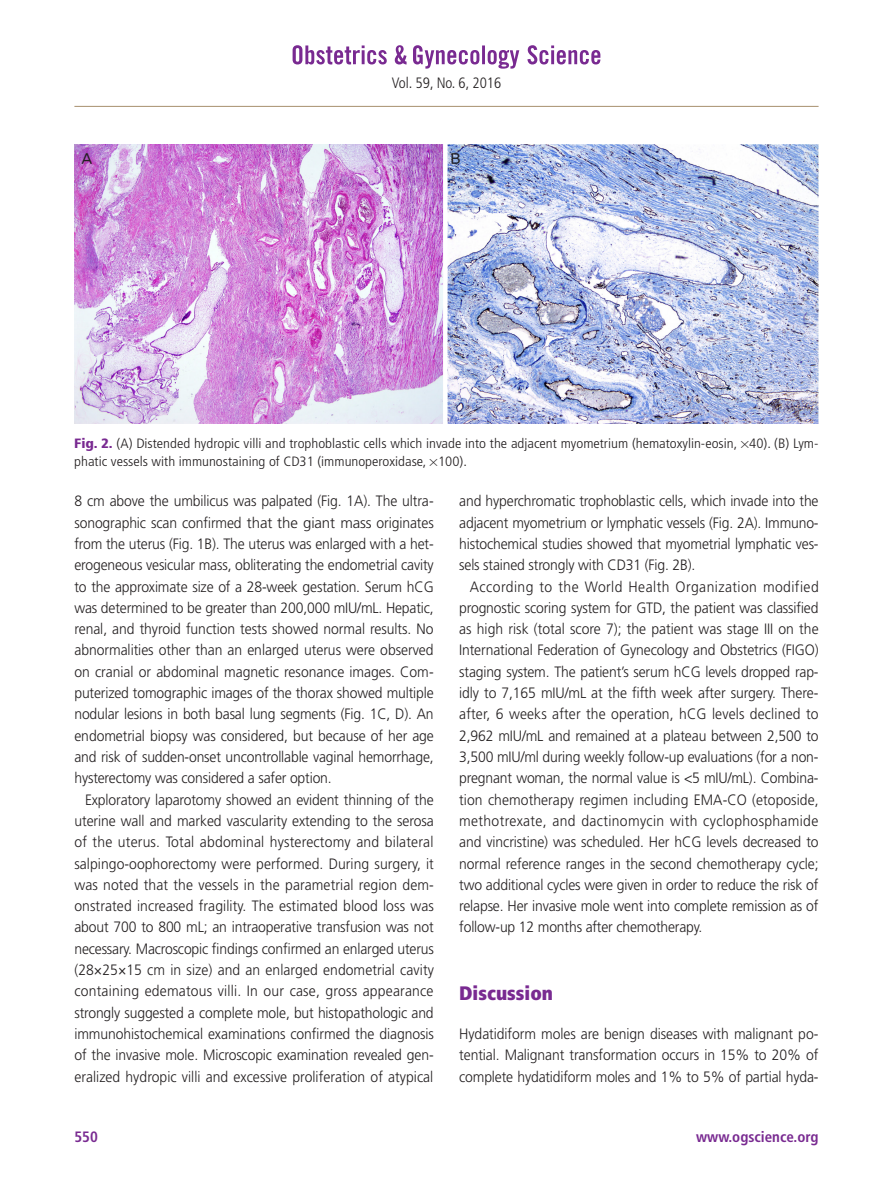
<style>
.page{position:relative;width:893px;height:1191px;background:#fff}
.page>*{position:absolute;margin:0;border:0;box-sizing:border-box;transform-origin:0 0}
.제목1-보라{font:900 condensed 19.5px "Frutiger LT Std";color:#792a91}
.본문_영문{font:300 15px/21.3px "Frutiger LT Std";letter-spacing:-.01em;color:#231f20;text-align:justify;scale:.93 1}
.제목밑_본문{font:300 15px/21.3px "Frutiger LT Std";letter-spacing:-.01em;color:#231f20;text-align:justify;scale:.93 1}
.t1{font:700 condensed 15px "Frutiger LT Std";color:#792a91}
.t2{font:300 condensed 15px "Frutiger LT Std";color:#231f20}
.그림A-B{font:15px "YDIYGO330";color:#231f20}
.그림타이틀{font:300 condensed 13.5px/18px "Frutiger LT Std";color:#231f20;scale:1.1 1}
.s1{font-weight:900;color:#792a91}
.s2{font-family:"Myriad Pro";font-stretch:normal}
</style>
<div class="page">
<hr style="left:74px;top:106px;width:745px;height:1px;background:#ad9676">
<svg style="left:527px;top:45px;width:73px;height:19px"></svg>
<svg style="left:413px;top:45px;width:106px;height:24px"></svg>
<svg style="left:293px;top:45px;width:114px;height:19px"></svg>
<img style="left:74px;top:145px;width:745px;height:278px">
<div style="left:443px;top:140px;width:5px;height:294px;background:#fff"></div>
<p class="t2" style="left:392px;top:74px;width:111px">Vol. 59, No. 6, 2016</p>
<p class="그림A-B" style="left:82px;top:150px;width:11px">A</p>
<p class="그림A-B" style="left:451px;top:150px;width:11px">B</p>
<p class="그림타이틀" style="left:74px;top:434px;width:678px"><span class="s1">Fig. 2.</span> (A) Distended hydropic villi and trophoblastic cells which invade into the adjacent myometrium (hematoxylin-eosin, <span class="s2">×</span>40). (B) Lym&shy;phatic vessels with immunostaining of CD31 (immunoperoxidase, <span class="s2">×</span>100).</p>
<p class="본문_영문" style="left:74px;top:491px;width:388px">8 cm above the umbilicus was palpated (Fig. 1A). The ultra&shy;sonographic scan confirmed that the giant mass originates from the uterus (Fig. 1B). The uterus was enlarged with a het&shy;erogeneous vesicular mass, obliterating the endometrial cavity to the approximate size of a 28-week gestation. Serum hCG was determined to be greater than 200,000 mIU/mL. Hepatic, renal, and thyroid function tests showed normal results. No abnormalities other than an enlarged uterus were observed on cranial or abdominal magnetic resonance images. Com&shy;puterized tomographic images of the thorax showed multiple nodular lesions in both basal lung segments (Fig. 1C, D). An endometrial biopsy was considered, but because of her age and risk of sudden-onset uncontrollable vaginal hemorrhage, hysterectomy was considered a safer option.</p>
<p class="본문_영문" style="left:74px;top:789px;width:388px;text-indent:11px">Exploratory laparotomy showed an evident thinning of the uterine wall and marked vascularity extending to the serosa of the uterus. Total abdominal hysterectomy and bilateral salpingo-oophorectomy were performed. During surgery, it was noted that the vessels in the parametrial region dem&shy;onstrated increased fragility. The estimated blood loss was about 700 to 800 mL; an intraoperative transfusion was not necessary. Macroscopic findings confirmed an enlarged uterus (28×25×15 cm in size) and an enlarged endometrial cavity containing edematous villi. In our case, gross appearance strongly suggested a complete mole, but histopathologic and immunohistochemical examinations confirmed the diagnosis of the invasive mole. Microscopic examination revealed gen&shy;eralized hydropic villi and excessive proliferation of atypical</p>
<p class="본문_영문" style="left:459px;top:491px;width:388px">and hyperchromatic trophoblastic cells, which invade into the adjacent myometrium or lymphatic vessels (Fig. 2A). Immuno&shy;histochemical studies showed that myometrial lymphatic ves&shy;sels stained strongly with CD31 (Fig. 2B).</p>
<p class="본문_영문" style="left:459px;top:576px;width:388px;text-indent:11px">According to the World Health Organization modified prognostic scoring system for GTD, the patient was classified as high risk (total score 7); the patient was stage III on the International Federation of Gynecology and Obstetrics (FIGO) staging system. The patient’s serum hCG levels dropped rap&shy;idly to 7,165 mIU/mL at the fifth week after surgery. There&shy;after, 6 weeks after the operation, hCG levels declined to 2,962 mIU/mL and remained at a plateau between 2,500 to 3,500 mIU/ml during weekly follow-up evaluations (for a non&shy;pregnant woman, the normal value is &lt;5 mIU/mL). Combina&shy;tion chemotherapy regimen including EMA-CO (etoposide, methotrexate, and dactinomycin with cyclophosphamide and vincristine) was scheduled. Her hCG levels decreased to normal reference ranges in the second chemotherapy cycle; two additional cycles were given in order to reduce the risk of relapse. Her invasive mole went into complete remission as of follow-up 12 months after chemotherapy.</p>
<p class="제목1-보라" style="left:459px;top:981px;width:95px">Discussion</p>
<p class="제목밑_본문" style="left:459px;top:1023px;width:388px">Hydatidiform moles are benign diseases with malignant po&shy;tential. Malignant transformation occurs in 15% to 20% of complete hydatidiform moles and 1% to 5% of partial hyda-</p>
<p class="t1" style="left:74px;top:1128px;width:25px">550</p>
<p class="t1" style="left:696px;top:1128px;width:124px">www.ogscience.org</p>
</div>
